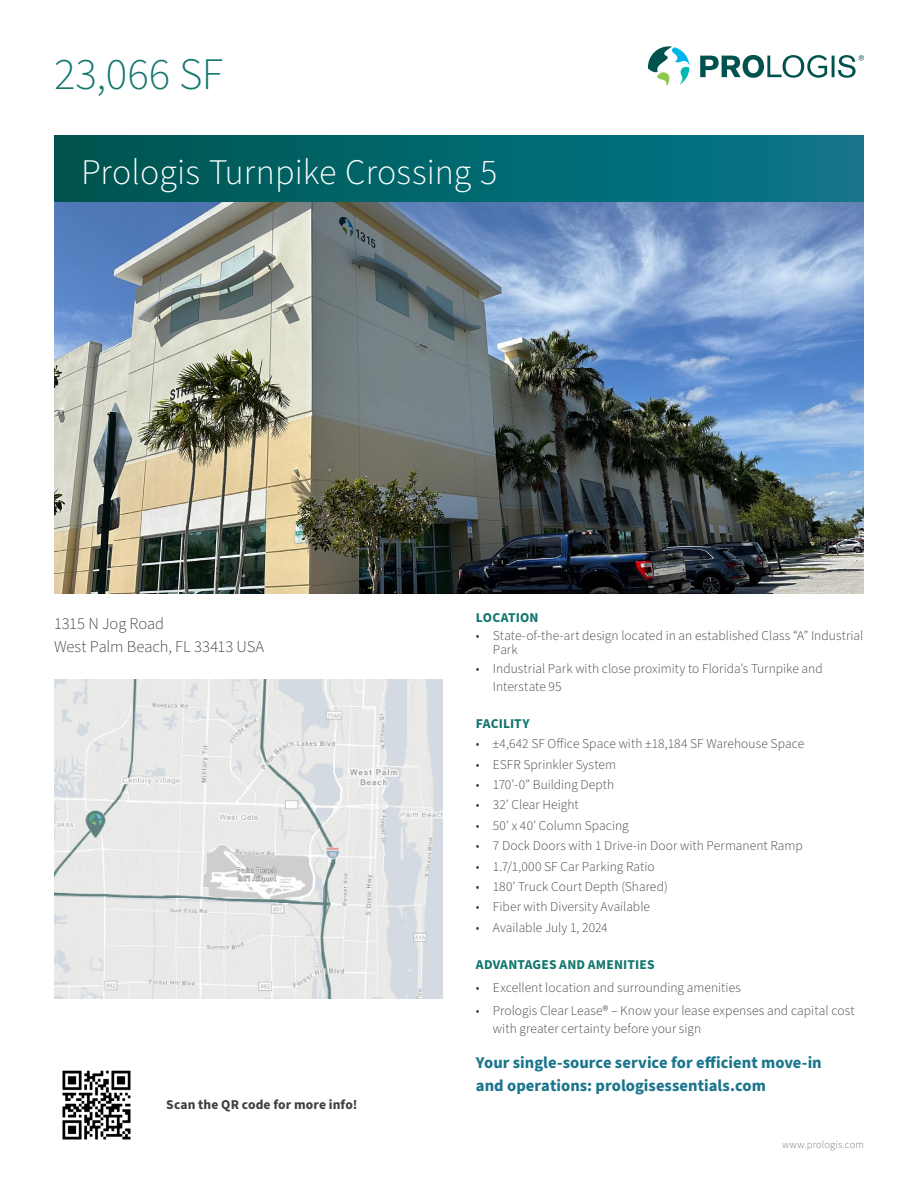
<style>
.page{position:relative;width:918px;height:1188px;background:#fff}
.page>*{position:absolute;margin:0;border:0;box-sizing:border-box;transform-origin:0 0}
.t1{font:300 45px "Source Sans Pro";color:#147770}
.t2{font:300 36px "Source Sans Pro";letter-spacing:.005em;color:#fff}
.Essentials_text{font:700 16.5px/22.5px "Source Sans Pro";color:#1b758c}
.Address{font:300 16.5px/22.5px "Source Sans Pro";letter-spacing:-.005em;color:#414141}
.t3{font:300 13.5px/18px "Source Sans Pro";letter-spacing:.005em;color:#414141}
.Body_Headings{font:700 13.5px "Source Sans Pro";letter-spacing:.015em;color:#147770}
.Web_link_or_QR_code_text{font:700 13.5px "Source Sans Pro";letter-spacing:.01em;color:#414141}
.Footer_Text{font:300 10.5px "Source Sans Pro";letter-spacing:.015em;color:#747576}
</style>
<div class="page">
<div style="left:54px;top:135px;width:810px;height:67px;background:linear-gradient(to right,#00554e,#09788d)"></div>
<svg style="left:648px;top:46px;width:41px;height:40px"></svg>
<svg style="left:700px;top:55px;width:164px;height:23px"></svg>
<img style="left:54px;top:202px;width:810px;height:392px">
<img style="left:62px;top:1070px;width:69px;height:70px">
<img style="left:54px;top:680px;width:388px;height:319px">
<h1 class="t1" style="left:54px;top:44px;width:171px">23,066 SF</h1>
<h2 class="t2" style="left:81px;top:148px;width:418px">Prologis Turnpike Crossing 5</h2>
<p class="Address" style="left:54px;top:613px;width:212px">1315 N Jog Road<br>West Palm Beach, FL 33413 USA</p>
<p class="Web_link_or_QR_code_text" style="left:166px;top:1096px;width:193px">Scan the QR code for more info!</p>
<p class="Body_Headings" style="left:476px;top:608px;width:64px">LOCATION</p>
<p class="t3" style="left:493px;top:630px;width:372px;line-height:13.5px;text-indent:-17px">• State-of-the-art design located in an established Class “A” Industrial<br>Park</p>
<p class="t3" style="left:493px;top:660px;width:331px;text-indent:-17px">• Industrial Park with close proximity to Florida’s Turnpike and<br>Interstate 95</p>
<p class="Body_Headings" style="left:476px;top:714px;width:55px">FACILITY</p>
<p class="t3" style="left:476px;top:735px;width:330px">• ±4,642 SF Office Space with ±18,184 SF Warehouse Space</p>
<p class="t3" style="left:476px;top:756px;width:142px">• ESFR Sprinkler System</p>
<p class="t3" style="left:476px;top:776px;width:140px">• 170’-0” Building Depth</p>
<p class="t3" style="left:476px;top:796px;width:104px">• 32’ Clear Height</p>
<p class="t3" style="left:476px;top:817px;width:154px">• 50’ x 40’ Column Spacing</p>
<p class="t3" style="left:476px;top:837px;width:328px">• 7 Dock Doors with 1 Drive-in Door with Permanent Ramp</p>
<p class="t3" style="left:476px;top:858px;width:180px">• 1.7/1,000 SF Car Parking Ratio</p>
<p class="t3" style="left:476px;top:878px;width:193px">• 180’ Truck Court Depth (Shared)</p>
<p class="t3" style="left:476px;top:898px;width:176px">• Fiber with Diversity Available</p>
<p class="t3" style="left:476px;top:919px;width:133px">• Available July 1, 2024</p>
<p class="Body_Headings" style="left:476px;top:955px;width:180px">ADVANTAGES AND AMENITIES</p>
<p class="t3" style="left:476px;top:979px;width:266px">• Excellent location and surrounding amenities</p>
<p class="t3" style="left:493px;top:1002px;width:363px;text-indent:-17px">• Prologis Clear Lease® – Know your lease expenses and capital cost with greater certainty before your sign</p>
<p class="Essentials_text" style="left:476px;top:1052px;width:347px">Your single-source service for efficient move-in and operations: prologisessentials.com</p>
<p class="Footer_Text" style="left:782px;top:1137px;width:83px">www.prologis.com</p>
</div>
